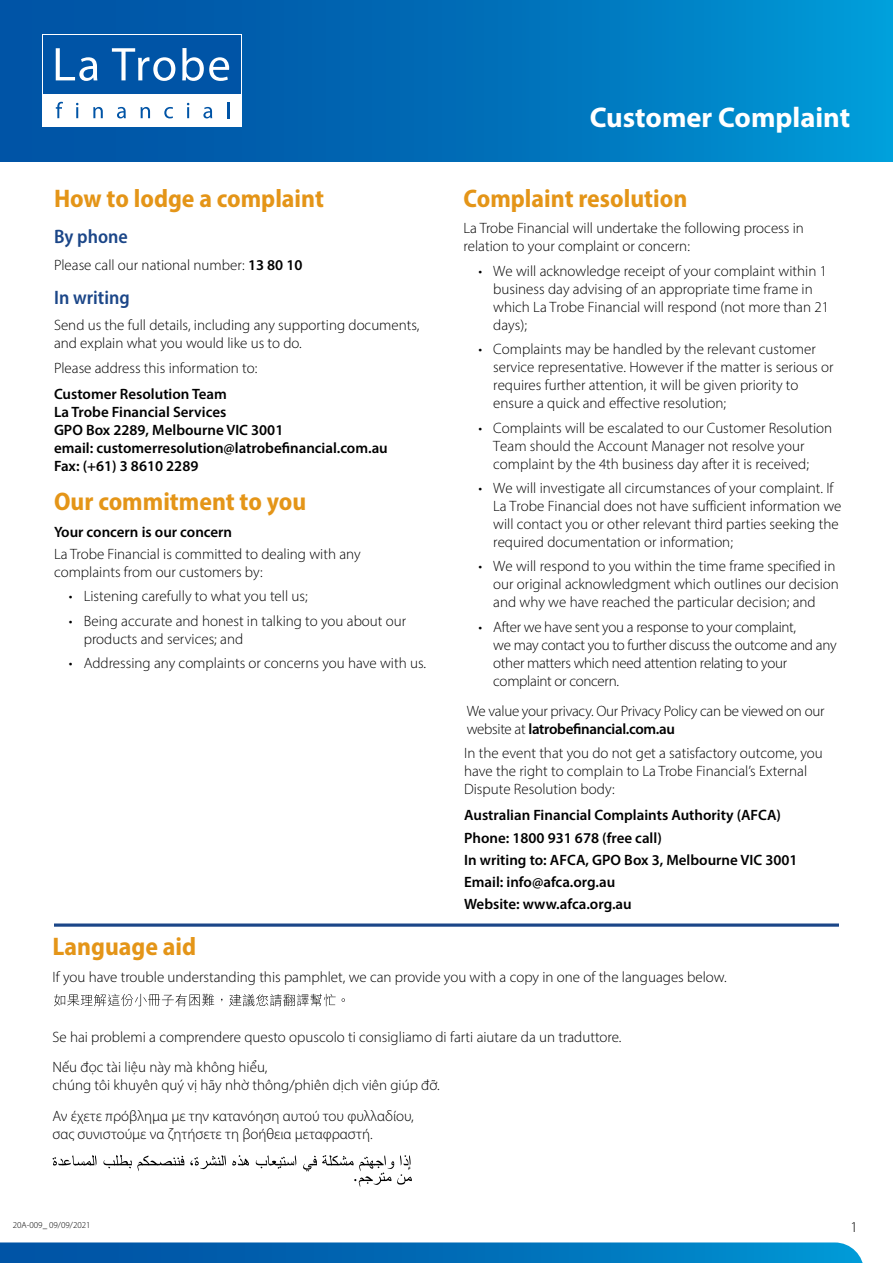
<style>
.page{position:relative;width:893px;height:1263px;background:#fff}
.page>*{position:absolute;margin:0;border:0;box-sizing:border-box;transform-origin:0 0}
.t1{font:700 28.5px "Myriad Pro";color:#fff}
.Header_2O{font:700 semi-condensed 25.5px "Myriad Pro";color:#e49518}
.Header_3DB{font:600 semi-condensed 19.5px "Myriad Pro";color:#1b4688}
.Bodycopy_B_primary{font:300 15px/18px "Myriad Pro";color:#000}
.Deck_B{font:600 15px/18px "Myriad Pro";color:#000}
.Bodycopy_B_primary-2{font:300 15px/18px "Myriad Pro";letter-spacing:-.02em;color:#000}
.Bullet_lettered_B{font:300 15px/18px "Myriad Pro";letter-spacing:-.02em;color:#000}
.t2{font:300 9px "Myriad Pro";color:#000}
.s1{font-weight:600}
</style>
<div class="page">
<svg style="left:0;top:1242px;width:863px;height:21px;background:#0872b9"></svg>
<div style="left:0;top:0;width:893px;height:162px;background:linear-gradient(to right,#014b9f,#0096d4)"></div>
<div style="left:43px;top:34px;width:199px;height:93px;background:#0054a6"></div>
<div style="left:44px;top:94px;width:197px;height:32px;background:#fff"></div>
<svg style="left:56px;top:102px;width:7px;height:16px"></svg>
<svg style="left:76px;top:103px;width:3px;height:15px"></svg>
<svg style="left:93px;top:107px;width:10px;height:11px"></svg>
<svg style="left:117px;top:107px;width:9px;height:11px"></svg>
<svg style="left:141px;top:107px;width:9px;height:11px"></svg>
<svg style="left:164px;top:107px;width:9px;height:11px"></svg>
<svg style="left:187px;top:103px;width:2px;height:15px"></svg>
<svg style="left:203px;top:107px;width:9px;height:11px"></svg>
<svg style="left:227px;top:102px;width:2px;height:16px"></svg>
<svg style="left:56px;top:48px;width:41px;height:33px"></svg>
<svg style="left:112px;top:48px;width:63px;height:33px"></svg>
<svg style="left:182px;top:48px;width:47px;height:33px"></svg>
<svg style="left:52px;top:1154px;width:360px;height:33px"></svg>
<svg style="left:54px;top:994px;width:291px;height:12px"></svg>
<svg style="left:54px;top:923px;width:785px;height:4px;background:#486a9f"></svg>
<p class="Header_2O" style="left:54px;top:182px;width:271px">How to lodge a complaint</p>
<p class="Header_3DB" style="left:54px;top:224px;width:75px">By phone</p>
<p class="Bodycopy_B_primary" style="left:54px;top:255px;width:250px">Please call our national number: <span class="s1">13 80 10</span></p>
<p class="Header_3DB" style="left:54px;top:285px;width:77px">In writing</p>
<p class="Bodycopy_B_primary" style="left:54px;top:316px;width:367px">Send us the full details, including any supporting documents, and explain what you would like us to do.</p>
<p class="Bodycopy_B_primary" style="left:54px;top:358px;width:205px">Please address this information to:</p>
<p class="Deck_B" style="left:54px;top:385px;width:174px">Customer Resolution Team</p>
<p class="Deck_B" style="left:54px;top:403px;width:174px">La Trobe Financial Services</p>
<p class="Deck_B" style="left:54px;top:421px;width:231px">GPO Box 2289, Melbourne VIC 3001</p>
<p class="Deck_B" style="left:54px;top:439px;width:335px">email: customerresolution@latrobefinancial.com.au<br>Fax: (+61) 3 8610 2289</p>
<p class="Header_2O" style="left:54px;top:485px;width:254px">Our commitment to you</p>
<p class="Deck_B" style="left:54px;top:522px;width:180px">Your concern is our concern</p>
<p class="Bodycopy_B_primary" style="left:54px;top:545px;width:308px">La Trobe Financial is committed to dealing with any complaints from our customers by:</p>
<p class="Bodycopy_B_primary" style="left:69px;top:587px;width:240px">• Listening carefully to what you tell us;</p>
<p class="Bodycopy_B_primary" style="left:84px;top:612px;width:324px;text-indent:-15px">• Being accurate and honest in talking to you about our products and services; and</p>
<p class="Bodycopy_B_primary" style="left:69px;top:654px;width:359px">• Addressing any complaints or concerns you have with us.</p>
<h1 class="t1" style="left:590px;top:99px;width:262px">Customer Complaint</h1>
<p class="Header_2O" style="left:463px;top:182px;width:225px">Complaint resolution</p>
<p class="Bodycopy_B_primary" style="left:463px;top:219px;width:342px">La Trobe Financial will undertake the following process in relation to your complaint or concern:</p>
<p class="Bodycopy_B_primary" style="left:493px;top:262px;width:337px;text-indent:-15px">• We will acknowledge receipt of your complaint within 1 business day advising of an appropriate time frame in which La Trobe Financial will respond (not more than 21 days);</p>
<p class="Bodycopy_B_primary" style="left:493px;top:340px;width:342px;text-indent:-15px">• Complaints may be handled by the relevant customer service representative. However if the matter is serious or requires further attention, it will be given priority to ensure a quick and effective resolution;</p>
<p class="Bodycopy_B_primary" style="left:493px;top:418px;width:340px;text-indent:-15px">• Complaints will be escalated to our Customer Resolution<br>Team should the Account Manager not resolve your complaint by the 4th business day after it is received;</p>
<p class="Bodycopy_B_primary" style="left:493px;top:479px;width:350px;text-indent:-15px">• We will investigate all circumstances of your complaint. If La Trobe Financial does not have sufficient information we will contact you or other relevant third parties seeking the required documentation or information;</p>
<p class="Bodycopy_B_primary" style="left:493px;top:557px;width:347px;text-indent:-15px">• We will respond to you within the time frame specified in our original acknowledgment which outlines our decision and why we have reached the particular decision; and</p>
<p class="Bodycopy_B_primary-2" style="left:493px;top:618px;width:345px;text-indent:-15px">• After we have sent you a response to your complaint,<br>we may contact you to further discuss the outcome and any other matters which need attention relating to your complaint or concern.</p>
<p class="Bullet_lettered_B" style="left:467px;top:701px;width:359px">We value your privacy. Our Privacy Policy can be viewed on our website at <span class="s1">latrobefinancial.com.au</span></p>
<p class="Bodycopy_B_primary" style="left:464px;top:744px;width:360px">In the event that you do not get a satisfactory outcome, you have the right to complain to La Trobe Financial’s External<br>Dispute Resolution body:</p>
<p class="Deck_B" style="left:464px;top:806px;width:318px">Australian Financial Complaints Authority (AFCA)</p>
<p class="Deck_B" style="left:464px;top:828px;width:199px">Phone: 1800 931 678 (free call)</p>
<p class="Deck_B" style="left:464px;top:850px;width:335px">In writing to: AFCA, GPO Box 3, Melbourne VIC 3001</p>
<p class="Deck_B" style="left:464px;top:873px;width:153px">Email: info@afca.org.au</p>
<p class="Deck_B" style="left:464px;top:895px;width:169px">Website: www.afca.org.au</p>
<p class="Header_2O" style="left:52px;top:930px;width:145px">Language aid</p>
<p class="Bodycopy_B_primary" style="left:52px;top:968px;width:676px">If you have trouble understanding this pamphlet, we can provide you with a copy in one of the languages below.</p>
<p class="Bodycopy_B_primary" style="left:52px;top:1027px;width:571px">Se hai problemi a comprendere questo opuscolo ti consigliamo di farti aiutare da un traduttore.</p>
<p class="Bodycopy_B_primary" style="left:52px;top:1058px;width:389px">Nếu đọc tài liệu này mà không hiểu,<br>chúng tôi khuyên quý vị hãy nhờ thông/phiên dịch viên giúp đỡ.</p>
<p class="Bodycopy_B_primary" style="left:52px;top:1107px;width:363px">Αν έχετε πρόβλημα με την κατανόηση αυτού του φυλλαδίου, σας συνιστούμε να ζητήσετε τη βοήθεια μεταφραστή.</p>
<p class="t2" style="left:13px;top:1219px;width:79px">20A-009_ 09/09/2021</p>
<p class="Bodycopy_B_primary" style="left:850px;top:1217px;width:9px">1</p>
</div>
